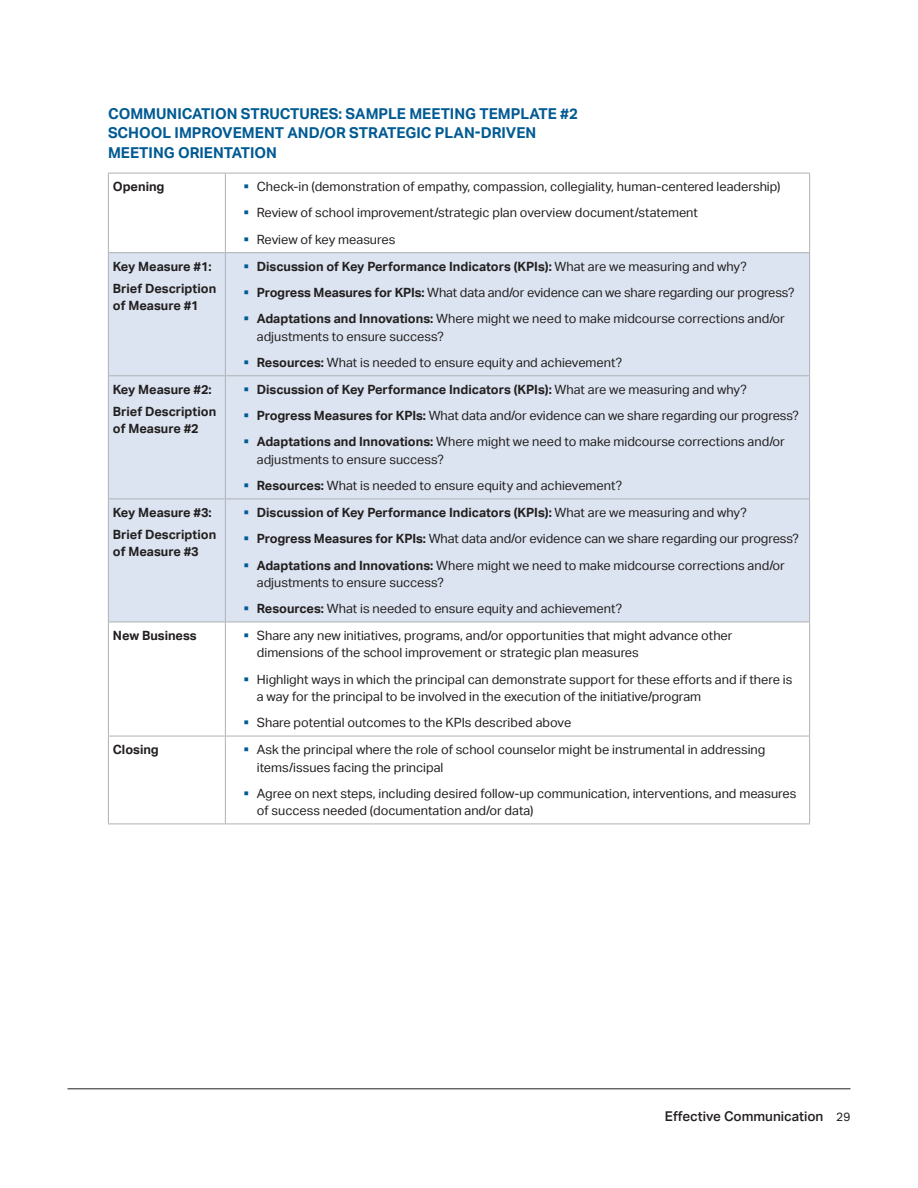
<style>
.page{position:relative;width:918px;height:1188px;background:#fff}
.page>*{position:absolute;margin:0;border:0;box-sizing:border-box;transform-origin:0 0}
.t1{font:700 15px/19.5px "Aktiv Grotesk";color:#005a93}
.t2{font:500 13.5px "Aktiv Grotesk";color:#231f20}
.t3{font:12.75px/17.2px "Aktiv Grotesk";color:#231f20}
.t4{font:700 12.75px/21.8px "Aktiv Grotesk";color:#231f20}
.s1{color:#005a93}
.s2{font-weight:400}
.s3{font-weight:700}
.s4{font-weight:400;font-size:12px}
</style>
<div class="page">
<hr style="left:68px;top:1089px;width:782px;height:1px;background:#231f20">
<div style="left:225px;top:253px;width:585px;height:123px;background:#dbe4f0"></div>
<div style="left:225px;top:376px;width:585px;height:123px;background:#dbe4f0"></div>
<div style="left:225px;top:499px;width:585px;height:123px;background:#dbe4f0"></div>
<div style="left:108px;top:253px;width:117px;height:123px;background:#dbe4f0"></div>
<div style="left:108px;top:376px;width:117px;height:123px;background:#dbe4f0"></div>
<div style="left:108px;top:499px;width:117px;height:123px;background:#dbe4f0"></div>
<hr style="left:108px;top:173px;width:117px;height:1px;background:#b0b1b5">
<hr style="left:108px;top:173px;width:1px;height:79px;background:#b0b1b5">
<hr style="left:225px;top:173px;width:585px;height:1px;background:#b0b1b5">
<hr style="left:225px;top:173px;width:1px;height:79px;background:#b0b1b5">
<hr style="left:809px;top:173px;width:1px;height:79px;background:#b0b1b5">
<hr style="left:108px;top:252px;width:117px;height:1px;background:#b0b1b5">
<hr style="left:108px;top:253px;width:1px;height:122px;background:#b0b1b5">
<hr style="left:225px;top:252px;width:585px;height:1px;background:#b0b1b5">
<hr style="left:225px;top:253px;width:1px;height:122px;background:#b0b1b5">
<hr style="left:809px;top:253px;width:1px;height:122px;background:#b0b1b5">
<hr style="left:108px;top:375px;width:117px;height:1px;background:#b0b1b5">
<hr style="left:108px;top:376px;width:1px;height:122px;background:#b0b1b5">
<hr style="left:225px;top:375px;width:585px;height:1px;background:#b0b1b5">
<hr style="left:225px;top:376px;width:1px;height:122px;background:#b0b1b5">
<hr style="left:809px;top:376px;width:1px;height:122px;background:#b0b1b5">
<hr style="left:108px;top:498px;width:117px;height:1px;background:#b0b1b5">
<hr style="left:108px;top:499px;width:1px;height:123px;background:#b0b1b5">
<hr style="left:225px;top:498px;width:585px;height:1px;background:#b0b1b5">
<hr style="left:225px;top:499px;width:1px;height:123px;background:#b0b1b5">
<hr style="left:809px;top:499px;width:1px;height:123px;background:#b0b1b5">
<hr style="left:108px;top:622px;width:117px;height:1px;background:#b0b1b5">
<hr style="left:108px;top:622px;width:1px;height:114px;background:#b0b1b5">
<hr style="left:225px;top:622px;width:585px;height:1px;background:#b0b1b5">
<hr style="left:225px;top:622px;width:1px;height:114px;background:#b0b1b5">
<hr style="left:809px;top:622px;width:1px;height:114px;background:#b0b1b5">
<hr style="left:108px;top:736px;width:117px;height:1px;background:#b0b1b5">
<hr style="left:108px;top:736px;width:1px;height:88px;background:#b0b1b5">
<hr style="left:225px;top:736px;width:585px;height:1px;background:#b0b1b5">
<hr style="left:225px;top:736px;width:1px;height:88px;background:#b0b1b5">
<hr style="left:809px;top:736px;width:1px;height:88px;background:#b0b1b5">
<hr style="left:108px;top:824px;width:117px;height:1px;background:#b0b1b5">
<hr style="left:225px;top:824px;width:585px;height:1px;background:#b0b1b5">
<h4 class="t1" style="left:108px;top:104px;width:471px">COMMUNICATION STRUCTURES: SAMPLE MEETING TEMPLATE #2<br>SCHOOL IMPROVEMENT AND/OR STRATEGIC PLAN-DRIVEN<br>MEETING ORIENTATION</h4>
<p class="t4" style="left:113px;top:176px;width:53px">Opening</p>
<p class="t3" style="left:243px;top:178px;width:539px"><span class="s1">▪</span> Check-in (demonstration of empathy, compassion, collegiality, human-centered leadership)</p>
<p class="t3" style="left:243px;top:204px;width:456px"><span class="s1">▪</span> Review of school improvement/strategic plan overview document/statement</p>
<p class="t3" style="left:243px;top:231px;width:153px"><span class="s1">▪</span> Review of key measures</p>
<p class="t4" style="left:113px;top:256px;width:105px">Key Measure #1:<br>Brief Description</p>
<p class="t4" style="left:113px;top:295px;width:87px">of Measure #1</p>
<p class="t4" style="left:243px;top:256px;width:505px"><span class="s1">▪</span> Discussion of Key Performance Indicators (KPIs): <span class="s2">What are we measuring and why?</span></p>
<p class="t3" style="left:243px;top:284px;width:553px"><span class="s1">▪</span> <span class="s3">Progress Measures for KPIs:</span> What data and/or evidence can we share regarding our progress?</p>
<p class="t3" style="left:257px;top:310px;width:530px;text-indent:-14px"><span class="s1">▪</span> <span class="s3">Adaptations and Innovations:</span> Where might we need to make midcourse corrections and/or adjustments to ensure success?</p>
<p class="t3" style="left:243px;top:354px;width:380px"><span class="s1">▪</span> <span class="s3">Resources:</span> What is needed to ensure equity and achievement?</p>
<p class="t4" style="left:113px;top:379px;width:105px">Key Measure #2:<br>Brief Description</p>
<p class="t4" style="left:113px;top:418px;width:87px">of Measure #2</p>
<p class="t4" style="left:113px;top:502px;width:105px">Key Measure #3:<br>Brief Description</p>
<p class="t4" style="left:113px;top:541px;width:87px">of Measure #3</p>
<p class="t4" style="left:243px;top:379px;width:505px"><span class="s1">▪</span> Discussion of Key Performance Indicators (KPIs): <span class="s2">What are we measuring and why?</span></p>
<p class="t3" style="left:243px;top:407px;width:557px"><span class="s1">▪</span> <span class="s3">Progress Measures for KPIs:</span> What data and/or evidence can we share regarding our progress?</p>
<p class="t3" style="left:257px;top:433px;width:530px;text-indent:-14px"><span class="s1">▪</span> <span class="s3">Adaptations and Innovations:</span> Where might we need to make midcourse corrections and/or adjustments to ensure success?</p>
<p class="t3" style="left:243px;top:477px;width:380px"><span class="s1">▪</span> <span class="s3">Resources:</span> What is needed to ensure equity and achievement?</p>
<p class="t4" style="left:243px;top:502px;width:505px"><span class="s1">▪</span> Discussion of Key Performance Indicators (KPIs): <span class="s2">What are we measuring and why?</span></p>
<p class="t3" style="left:243px;top:530px;width:557px"><span class="s1">▪</span> <span class="s3">Progress Measures for KPIs:</span> What data and/or evidence can we share regarding our progress?</p>
<p class="t3" style="left:257px;top:557px;width:530px;text-indent:-14px"><span class="s1">▪</span> <span class="s3">Adaptations and Innovations:</span> Where might we need to make midcourse corrections and/or adjustments to ensure success?</p>
<p class="t3" style="left:243px;top:600px;width:380px"><span class="s1">▪</span> <span class="s3">Resources:</span> What is needed to ensure equity and achievement?</p>
<p class="t4" style="left:113px;top:625px;width:85px">New Business</p>
<p class="t3" style="left:257px;top:627px;width:477px;text-indent:-14px"><span class="s1">▪</span> Share any new initiatives, programs, and/or opportunities that might advance other dimensions of the school improvement or strategic plan measures</p>
<p class="t3" style="left:257px;top:671px;width:537px;text-indent:-14px"><span class="s1">▪</span> Highlight ways in which the principal can demonstrate support for these efforts and if there is a way for the principal to be involved in the execution of the initiative/program</p>
<p class="t3" style="left:243px;top:714px;width:329px"><span class="s1">▪</span> Share potential outcomes to the KPIs described above</p>
<p class="t4" style="left:113px;top:739px;width:48px">Closing</p>
<p class="t3" style="left:257px;top:741px;width:510px;text-indent:-14px"><span class="s1">▪</span> Ask the principal where the role of school counselor might be instrumental in addressing items/issues facing the principal</p>
<p class="t3" style="left:257px;top:785px;width:541px;text-indent:-14px"><span class="s1">▪</span> Agree on next steps, including desired follow-up communication, interventions, and measures of success needed (documentation and/or data)</p>
<p class="t2" style="left:665px;top:1109px;width:187px">Effective Communication <span class="s4">29</span></p>
</div>
